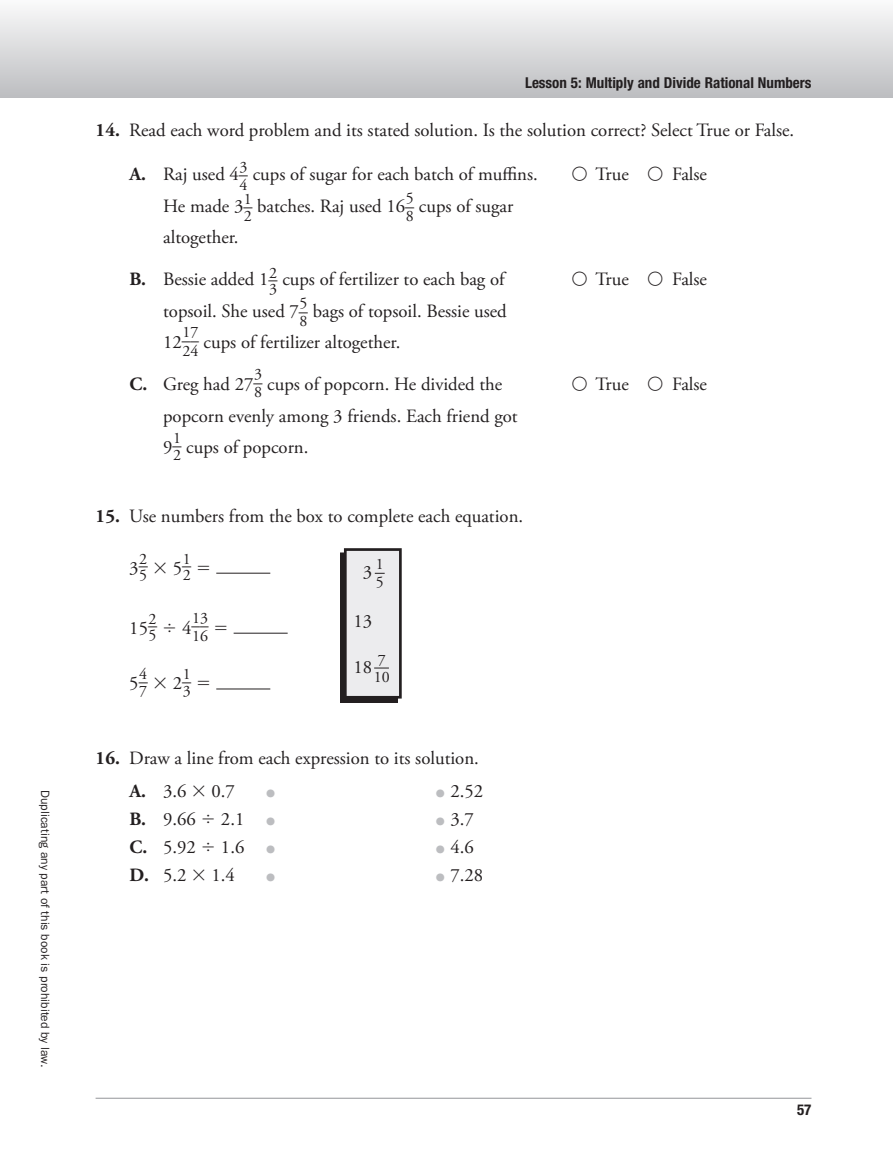
<style>
.page{position:relative;width:893px;height:1175px;background:#fff}
.page>*{position:absolute;margin:0;border:0;box-sizing:border-box;transform-origin:0 0}
.t1{font:18.75px/39.9px "Adobe Garamond Pro";color:#231f20}
.t2{font:18.75px "Adobe Garamond Pro";color:#231f20;scale:.91 1}
.t3{font:15.9px/17.2px "Adobe Garamond Pro";color:#231f20}
.t4{font:700 condensed 15px "Helvetica Neue LT Std";color:#231f20}
.t5{font:12px "ITC Franklin Gothic Std";color:#231f20}
.s1{font-weight:700}
.s2{font-size:15.9px}
.s3{font-size:28.5px;color:#bcbdc0}
</style>
<div class="page">
<hr style="left:0;top:0;width:1px;height:97px;background:#bcbdc0">
<hr style="left:96px;top:1098px;width:715px;height:1px;background:#939598">
<div style="left:1px;top:0;width:891px;height:97px;background:linear-gradient(to bottom,#fafafb,#bdbec1)"></div>
<hr style="left:216px;top:573px;width:54px;height:1px;background:#231f20">
<hr style="left:233px;top:633px;width:54px;height:1px;background:#231f20">
<div style="left:340px;top:552px;width:58px;height:151px;background:#231f20"></div>
<svg style="left:343px;top:548px;width:59px;height:151px;background:#cfced0"></svg>
<hr style="left:216px;top:689px;width:54px;height:1px;background:#231f20">
<p class="t5" style="left:52px;top:790px;width:279px;rotate:90deg">Duplicating any part of this book is prohibited by law.</p>
<p class="t4" style="left:525px;top:74px;width:288px">Lesson 5: Multiply and Divide Rational Numbers</p>
<p class="t1" style="left:96px;top:111px;width:700px"><span class="s1">14.</span> Read each word problem and its stated solution. Is the solution correct? Select True or False.</p>
<p class="t1" style="left:129px;top:155px;width:410px"><span class="s1">A.</span> Raj used 4_<sup>3</sup> cups of sugar for each batch of muffins.</p>
<p class="t1" style="left:572px;top:155px;width:136px">○ True ○ False</p>
<p class="t3" style="left:239px;top:177px;width:9px">4</p>
<p class="t1" style="left:163px;top:186px;width:352px">He made 3_<sup>1</sup> batches. Raj used 16_<sup>5</sup> cups of sugar</p>
<p class="t3" style="left:244px;top:208px;width:9px">2</p>
<p class="t3" style="left:406px;top:208px;width:9px">8</p>
<p class="t1" style="left:163px;top:218px;width:77px">altogether.</p>
<p class="t1" style="left:129px;top:260px;width:376px"><span class="s1">B.</span> Bessie added 1_<sup>2</sup> cups of fertilizer to each bag of</p>
<p class="t3" style="left:269px;top:281px;width:9px">3</p>
<p class="t1" style="left:163px;top:291px;width:345px">topsoil. She used 7_<sup>5</sup> bags of topsoil. Bessie used</p>
<p class="t3" style="left:299px;top:313px;width:9px">8</p>
<p class="t1" style="left:163px;top:323px;width:239px">12<sub>24</sub> cups of fertilizer altogether.</p>
<p class="t2" style="left:182px;top:322px;width:20px">__<span class="s2">17</span></p>
<p class="t1" style="left:163px;top:356px;width:356px;text-indent:90px">_<span class="s2">3<br></span>popcorn evenly among 3 friends. Each friend got</p>
<p class="t1" style="left:163px;top:428px;width:147px">9<sub>2</sub> cups of popcorn.</p>
<p class="t1" style="left:129px;top:365px;width:374px"><span class="s1">C.</span> Greg had 27<sub>8</sub> cups of popcorn. He divided the</p>
<p class="t1" style="left:172px;top:419px;width:11px">_<span class="s2">1</span></p>
<p class="t1" style="left:96px;top:497px;width:429px"><span class="s1">15.</span> Use numbers from the box to complete each equation.</p>
<p class="t1" style="left:129px;top:548px;width:11px">3</p>
<p class="t1" style="left:139px;top:540px;width:11px">_<span class="s2">2</span></p>
<p class="t1" style="left:182px;top:540px;width:11px">_<span class="s2">1</span></p>
<p class="t3" style="left:376px;top:556px;width:9px">1<br>5</p>
<p class="t3" style="left:139px;top:567px;width:53px">5 ✓ <sup>5</sup>2</p>
<p class="t1" style="left:363px;top:553px;width:11px">3</p>
<p class="t1" style="left:353px;top:602px;width:20px">13</p>
<p class="t2" style="left:191px;top:608px;width:20px">__<span class="s2">13</span></p>
<p class="t1" style="left:148px;top:600px;width:11px">_<span class="s2">2</span></p>
<p class="t3" style="left:149px;top:628px;width:61px">5 ✔ <sup>4</sup>16</p>
<p class="t1" style="left:129px;top:608px;width:20px">15</p>
<p class="t1" style="left:139px;top:656px;width:11px">_<span class="s2">4</span></p>
<p class="t1" style="left:182px;top:656px;width:11px">_<span class="s2">1</span></p>
<p class="t1" style="left:129px;top:664px;width:11px">5</p>
<p class="t3" style="left:139px;top:683px;width:53px">7 ✓ <sup>2</sup>3</p>
<p class="t3" style="left:374px;top:651px;width:17px">7<br>10</p>
<p class="t1" style="left:353px;top:648px;width:20px">18</p>
<p class="t1" style="left:129px;top:742px;width:351px;line-height:33.3px;text-indent:-34px"><span class="s1">16.</span> Draw a line from each expression to its solution.<br><span class="s1">A.</span> 3.6 ✓ 0.7 <span class="s3">•</span></p>
<p class="t1" style="left:435px;top:772px;width:50px"><span class="s3">•</span> 2.52</p>
<p class="t1" style="left:129px;top:800px;width:148px"><span class="s1">B.</span> 9.66 ✔ 2.1 <span class="s3">•</span></p>
<p class="t1" style="left:435px;top:800px;width:41px"><span class="s3">•</span> 3.7</p>
<p class="t1" style="left:129px;top:828px;width:148px"><span class="s1">C.</span> 5.92 ✔ 1.6 <span class="s3">•</span></p>
<p class="t1" style="left:435px;top:828px;width:41px"><span class="s3">•</span> 4.6</p>
<p class="t1" style="left:129px;top:856px;width:148px"><span class="s1">D.</span> 5.2 ✓ 1.4 <span class="s3">•</span></p>
<p class="t1" style="left:435px;top:856px;width:50px"><span class="s3">•</span> 7.28</p>
<p class="t1" style="left:572px;top:260px;width:136px">○ True ○ False</p>
<p class="t1" style="left:572px;top:365px;width:136px">○ True ○ False</p>
<p class="t4" style="left:797px;top:1100px;width:16px">57</p>
</div>
